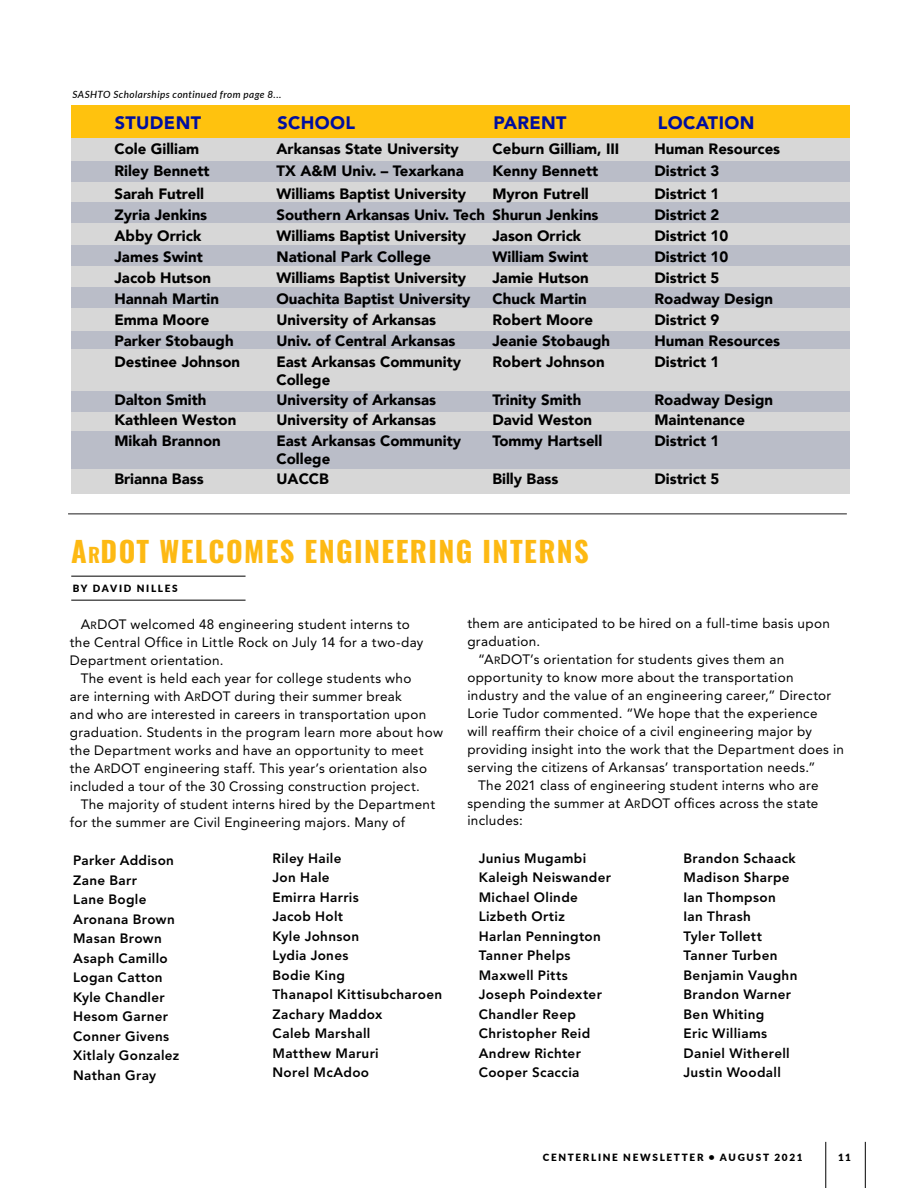
<style>
.page{position:relative;width:918px;height:1188px;background:#fff}
.page>*{position:absolute;margin:0;border:0;box-sizing:border-box;transform-origin:0 0}
.t1{font:700 28.5px "Oswald";letter-spacing:.05em;color:#fdb913}
.t2{font:900 18px "Avenir";letter-spacing:.02em;color:#000f9f}
.t3{font:900 15px "Avenir";color:#000}
.t4{font:13.5px/17.9px "Avenir LT Std";letter-spacing:.02em;color:#000}
.t5{font:800 13.5px/19.5px "Avenir LT Std";letter-spacing:.025em;color:#000}
.t6{font:900 10.05px "Lato";letter-spacing:.17em;color:#000}
.t7{font:italic 500 10.05px "Lato";letter-spacing:.04em;color:#000}
.s1{font-size:19.95px}
.s2{font-size:10.5px}
</style>
<div class="page">
<hr style="left:826px;top:1142px;width:1px;height:46px;background:#000">
<hr style="left:865px;top:1142px;width:1px;height:46px;background:#000">
<div style="left:71px;top:137px;width:779px;height:357px;background:#d7d7d7"></div>
<div style="left:71px;top:162px;width:779px;height:20px;background:#babdc8"></div>
<div style="left:71px;top:202px;width:779px;height:21px;background:#babdc8"></div>
<div style="left:71px;top:246px;width:779px;height:20px;background:#babdc8"></div>
<div style="left:71px;top:288px;width:779px;height:20px;background:#babdc8"></div>
<div style="left:71px;top:331px;width:779px;height:18px;background:#babdc8"></div>
<div style="left:71px;top:391px;width:779px;height:21px;background:#babdc8"></div>
<div style="left:71px;top:431px;width:779px;height:37px;background:#babdc8"></div>
<div style="left:71px;top:105px;width:779px;height:33px;background:#ffc20e"></div>
<hr style="left:68px;top:513px;width:779px;height:2px;background:#292829">
<hr style="left:71px;top:600px;width:175px;height:1px;background:#000">
<hr style="left:71px;top:576px;width:175px;height:1px;background:#000">
<p class="t7" style="left:72px;top:87px;width:211px">SASHTO Scholarships continued from page 8...</p>
<h2 class="t2" style="left:115px;top:107px;width:88px">STUDENT</h2>
<h2 class="t2" style="left:277px;top:107px;width:79px">SCHOOL</h2>
<h2 class="t2" style="left:493px;top:107px;width:75px">PARENT</h2>
<h2 class="t2" style="left:658px;top:107px;width:98px">LOCATION</h2>
<p class="t3" style="left:114px;top:136px;width:86px">Cole Gilliam</p>
<p class="t3" style="left:276px;top:136px;width:184px">Arkansas State University</p>
<p class="t3" style="left:492px;top:136px;width:128px">Ceburn Gilliam, III</p>
<p class="t3" style="left:654px;top:136px;width:127px">Human Resources</p>
<p class="t3" style="left:114px;top:158px;width:97px">Riley Bennett</p>
<p class="t3" style="left:276px;top:158px;width:189px">TX A&amp;M Univ. – Texarkana</p>
<p class="t3" style="left:492px;top:158px;width:107px">Kenny Bennett</p>
<p class="t3" style="left:654px;top:158px;width:66px">District 3</p>
<p class="t3" style="left:114px;top:181px;width:91px">Sarah Futrell</p>
<p class="t3" style="left:276px;top:181px;width:191px">Williams Baptist University</p>
<p class="t3" style="left:492px;top:181px;width:98px">Myron Futrell</p>
<p class="t3" style="left:654px;top:181px;width:66px">District 1</p>
<p class="t3" style="left:114px;top:202px;width:94px">Zyria Jenkins</p>
<p class="t3" style="left:276px;top:202px;width:324px">Southern Arkansas Univ. Tech Shurun Jenkins</p>
<p class="t3" style="left:654px;top:202px;width:66px">District 2</p>
<p class="t3" style="left:114px;top:223px;width:88px">Abby Orrick</p>
<p class="t3" style="left:276px;top:223px;width:191px">Williams Baptist University</p>
<p class="t3" style="left:492px;top:223px;width:90px">Jason Orrick</p>
<p class="t3" style="left:654px;top:223px;width:75px">District 10</p>
<p class="t3" style="left:114px;top:244px;width:90px">James Swint</p>
<p class="t3" style="left:276px;top:244px;width:156px">National Park College</p>
<p class="t3" style="left:492px;top:244px;width:97px">William Swint</p>
<p class="t3" style="left:654px;top:244px;width:75px">District 10</p>
<p class="t3" style="left:114px;top:265px;width:98px">Jacob Hutson</p>
<p class="t3" style="left:276px;top:265px;width:191px">Williams Baptist University</p>
<p class="t3" style="left:492px;top:265px;width:98px">Jamie Hutson</p>
<p class="t3" style="left:654px;top:265px;width:66px">District 5</p>
<p class="t3" style="left:114px;top:286px;width:106px">Hannah Martin</p>
<p class="t3" style="left:276px;top:286px;width:196px">Ouachita Baptist University</p>
<p class="t3" style="left:492px;top:286px;width:96px">Chuck Martin</p>
<p class="t3" style="left:654px;top:286px;width:120px">Roadway Design</p>
<p class="t3" style="left:114px;top:307px;width:96px">Emma Moore</p>
<p class="t3" style="left:276px;top:307px;width:161px">University of Arkansas</p>
<p class="t3" style="left:492px;top:307px;width:102px">Robert Moore</p>
<p class="t3" style="left:654px;top:307px;width:66px">District 9</p>
<p class="t3" style="left:114px;top:328px;width:121px">Parker Stobaugh</p>
<p class="t3" style="left:276px;top:328px;width:180px">Univ. of Central Arkansas</p>
<p class="t3" style="left:492px;top:328px;width:119px">Jeanie Stobaugh</p>
<p class="t3" style="left:654px;top:328px;width:127px">Human Resources</p>
<p class="t3" style="left:114px;top:349px;width:127px">Destinee Johnson</p>
<p class="t3" style="left:276px;top:349px;width:186px">East Arkansas Community</p>
<p class="t3" style="left:492px;top:349px;width:114px">Robert Johnson</p>
<p class="t3" style="left:654px;top:349px;width:66px">District 1</p>
<p class="t3" style="left:276px;top:367px;width:55px">College</p>
<p class="t3" style="left:114px;top:387px;width:93px">Dalton Smith</p>
<p class="t3" style="left:276px;top:387px;width:161px">University of Arkansas</p>
<p class="t3" style="left:492px;top:387px;width:90px">Trinity Smith</p>
<p class="t3" style="left:654px;top:387px;width:120px">Roadway Design</p>
<p class="t3" style="left:114px;top:407px;width:123px">Kathleen Weston</p>
<p class="t3" style="left:276px;top:407px;width:161px">University of Arkansas</p>
<p class="t3" style="left:492px;top:407px;width:101px">David Weston</p>
<p class="t3" style="left:654px;top:407px;width:92px">Maintenance</p>
<p class="t3" style="left:114px;top:428px;width:108px">Mikah Brannon</p>
<p class="t3" style="left:276px;top:428px;width:186px">East Arkansas Community</p>
<p class="t3" style="left:492px;top:428px;width:111px">Tommy Hartsell</p>
<p class="t3" style="left:654px;top:428px;width:66px">District 1</p>
<p class="t3" style="left:276px;top:446px;width:55px">College</p>
<p class="t3" style="left:114px;top:466px;width:91px">Brianna Bass</p>
<p class="t3" style="left:276px;top:466px;width:54px">UACCB</p>
<p class="t3" style="left:492px;top:466px;width:67px">Billy Bass</p>
<p class="t3" style="left:654px;top:466px;width:66px">District 5</p>
<h1 class="t1" style="left:71px;top:536px;width:519px">A<span class="s1">r</span>DOT WELCOMES ENGINEERING INTERNS</h1>
<p class="t6" style="left:73px;top:580px;width:106px">BY DAVID NILLES</p>
<p class="t4" style="left:70px;top:616px;width:355px;text-indent:11px">A<span class="s2">R</span>DOT welcomed 48 engineering student interns to the Central Office in Little Rock on July 14 for a two-day<br>Department orientation.</p>
<p class="t4" style="left:70px;top:670px;width:375px;text-indent:11px">The event is held each year for college students who<br>are interning with A<span class="s2">R</span>DOT during their summer break<br>and who are interested in careers in transportation upon graduation. Students in the program learn more about how the Department works and have an opportunity to meet the A<span class="s2">R</span>DOT engineering staff. This year’s orientation also included a tour of the 30 Crossing construction project.</p>
<p class="t4" style="left:70px;top:795px;width:367px;text-indent:11px">The majority of student interns hired by the Department for the summer are Civil Engineering majors. Many of</p>
<p class="t4" style="left:467px;top:615px;width:364px">them are anticipated to be hired on a full-time basis upon</p>
<p class="t4" style="left:467px;top:633px;width:74px">graduation.</p>
<p class="t4" style="left:478px;top:651px;width:308px">“A<span class="s2">R</span>DOT’s orientation for students gives them an</p>
<p class="t4" style="left:467px;top:669px;width:328px">opportunity to know more about the transportation</p>
<p class="t4" style="left:467px;top:687px;width:365px">industry and the value of an engineering career,” Director</p>
<p class="t4" style="left:467px;top:704px;width:352px">Lorie Tudor commented. “We hope that the experience</p>
<p class="t4" style="left:467px;top:722px;width:346px">will reaffirm their choice of a civil engineering major by</p>
<p class="t4" style="left:467px;top:740px;width:378px">providing insight into the work that the Department does in</p>
<p class="t4" style="left:467px;top:758px;width:350px">serving the citizens of Arkansas’ transportation needs.”</p>
<p class="t4" style="left:478px;top:776px;width:342px">The 2021 class of engineering student interns who are</p>
<p class="t4" style="left:467px;top:794px;width:353px">spending the summer at A<span class="s2">R</span>DOT offices across the state</p>
<p class="t4" style="left:467px;top:812px;width:57px">includes:</p>
<p class="t5" style="left:73px;top:851px;width:108px">Parker Addison<br>Zane Barr<br>Lane Bogle<br>Aronana Brown<br>Masan Brown<br>Asaph Camillo<br>Logan Catton<br>Kyle Chandler<br>Hesom Garner<br>Conner Givens<br>Xitlaly Gonzalez<br>Nathan Gray</p>
<p class="t5" style="left:273px;top:849px;width:171px">Riley Haile<br>Jon Hale<br>Emirra Harris<br>Jacob Holt<br>Kyle Johnson<br>Lydia Jones<br>Bodie King<br>Thanapol Kittisubcharoen<br>Zachary Maddox<br>Caleb Marshall<br>Matthew Maruri<br>Norel McAdoo</p>
<p class="t5" style="left:479px;top:848px;width:134px">Junius Mugambi<br>Kaleigh Neiswander<br>Michael Olinde<br>Lizbeth Ortiz<br>Harlan Pennington<br>Tanner Phelps<br>Maxwell Pitts<br>Joseph Poindexter<br>Chandler Reep<br>Christopher Reid<br>Andrew Richter<br>Cooper Scaccia</p>
<p class="t5" style="left:684px;top:848px;width:115px">Brandon Schaack<br>Madison Sharpe<br>Ian Thompson<br>Ian Thrash<br>Tyler Tollett<br>Tanner Turben<br>Benjamin Vaughn<br>Brandon Warner<br>Ben Whiting<br>Eric Williams<br>Daniel Witherell<br>Justin Woodall</p>
<p class="t6" style="left:543px;top:1150px;width:261px">CENTERLINE NEWSLETTER • AUGUST 2021</p>
<p class="t6" style="left:838px;top:1150px;width:14px">11</p>
</div>
